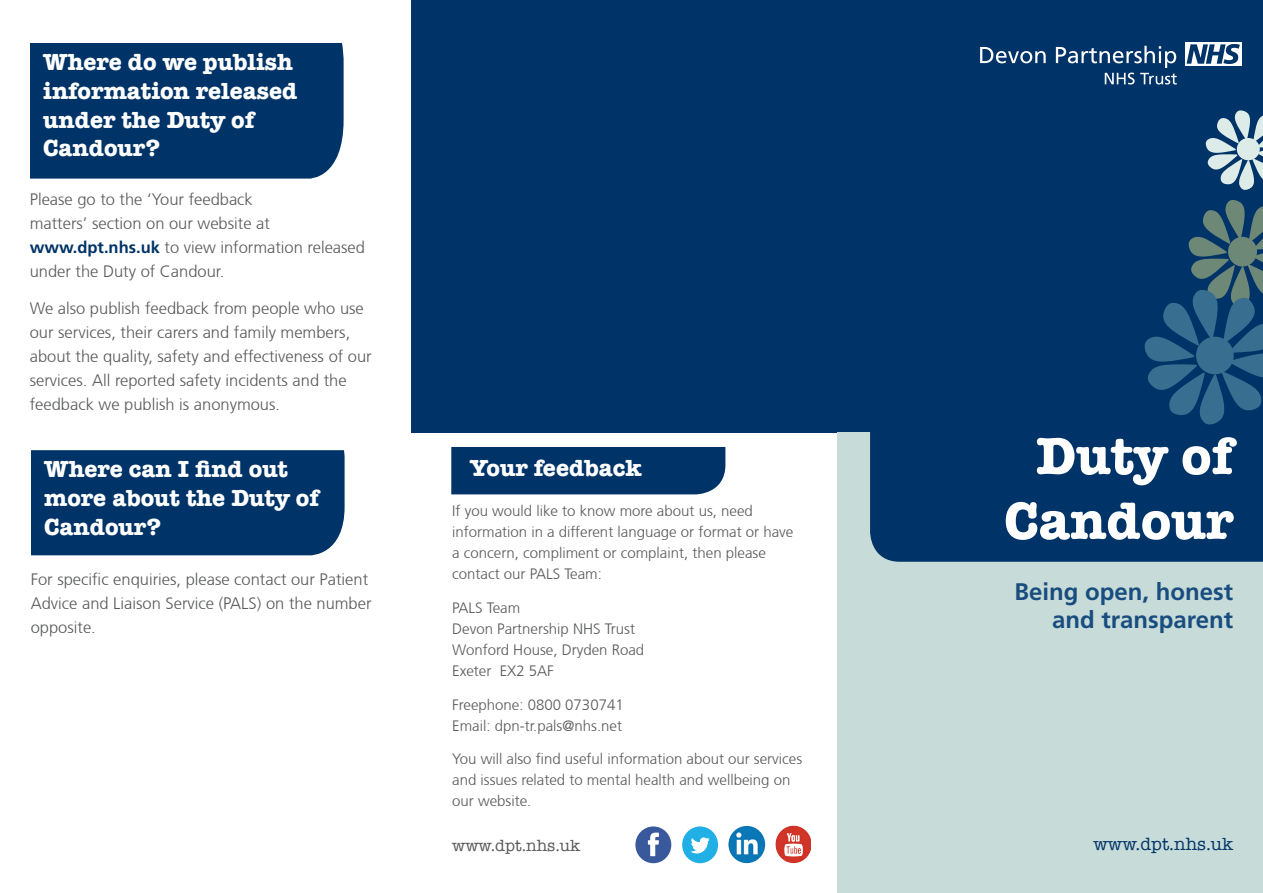
<style>
.page{position:relative;width:1263px;height:893px;background:#fff}
.page>*{position:absolute;margin:0;border:0;box-sizing:border-box;transform-origin:0 0}
.t1{font:700 54px/64.8px "American Typewriter";color:#fff;text-align:center}
.t2{font:700 24px/28.8px "American Typewriter";color:#fff}
.t3{font:700 24px/28.8px "Frutiger";color:#1a4d7f;text-align:right}
.t4{font:18px "American Typewriter";color:#003367}
.t5{font:300 16.5px/24px "Frutiger CE";color:#57585a}
.t6{font:16.5px "American Typewriter";color:#57585a}
.t7{font:300 15px/21px "Frutiger CE";color:#57585a}
.s1{font-family:"Frutiger";font-weight:700;color:#003367}
</style>
<div class="page">
<div style="left:31px;top:450px;width:314px;height:106px;background:#003367"></div>
<div style="left:417px;top:405px;width:308px;height:89px;background:#003367;border-radius:30px"></div>
<div style="left:411px;top:433px;width:40px;height:111px;background:#fff"></div>
<div style="left:417px;top:399px;width:318px;height:48px;background:#fff"></div>
<div style="left:30px;top:43px;width:314px;height:136px;background:#003367"></div>
<div style="left:411px;top:0;width:852px;height:432px;background:#003367"></div>
<div style="left:838px;top:433px;width:425px;height:460px;background:#c7dcd9"></div>
<svg style="left:1206px;top:110px;width:57px;height:80px"></svg>
<div style="left:1237px;top:138px;width:23px;height:22px;background:#ddebe9;border-radius:50%"></div>
<div style="left:870px;top:432px;width:393px;height:130px;background:#003367"></div>
<svg style="left:1144px;top:200px;width:119px;height:225px"></svg>
<div style="left:1196px;top:337px;width:38px;height:37px;background:#386e8f;border-radius:50%"></div>
<img style="left:775px;top:825px;width:36px;height:38px">
<img style="left:728px;top:826px;width:37px;height:37px;border-radius:18px">
<img style="left:635px;top:826px;width:36px;height:37px;border-radius:18px">
<img style="left:682px;top:826px;width:36px;height:37px;border-radius:18px">
<img style="left:1186px;top:43px;width:56px;height:22px">
<svg style="left:980px;top:46px;width:197px;height:39px"></svg>
<p class="t2" style="left:43px;top:46px;width:256px">Where do we publish information released under the Duty of<br>Candour?</p>
<p class="t5" style="left:30px;top:188px;width:337px">Please go to the ‘Your feedback<br>matters’ section on our website at <span class="s1">www.dpt.nhs.uk</span> to view information released under the Duty of Candour.</p>
<p class="t5" style="left:30px;top:296px;width:343px">We also publish feedback from people who use our services, their carers and family members, about the quality, safety and effectiveness of our services. All reported safety incidents and the feedback we publish is anonymous.</p>
<p class="t2" style="left:44px;top:454px;width:276px">Where can I find out more about the Duty of<br>Candour?</p>
<p class="t5" style="left:31px;top:567px;width:342px">For specific enquiries, please contact our Patient<br>Advice and Liaison Service (PALS) on the number opposite.</p>
<p class="t1" style="left:1004px;top:421px;width:231px">Duty of<br>Candour</p>
<p class="t2" style="left:470px;top:453px;width:173px">Your feedback</p>
<p class="t7" style="left:452px;top:500px;width:343px">If you would like to know more about us, need information in a different language or format or have a concern, compliment or complaint, then please contact our PALS Team:</p>
<p class="t7" style="left:452px;top:597px;width:194px">PALS Team<br>Devon Partnership NHS Trust<br>Wonford House, Dryden Road<br>Exeter EX2 5AF</p>
<p class="t7" style="left:452px;top:694px;width:173px">Freephone: 0800 0730741</p>
<p class="t7" style="left:452px;top:715px;width:171px">Email: dpn-tr.pals@nhs.net</p>
<p class="t7" style="left:452px;top:748px;width:352px">You will also find useful information about our services and issues related to mental health and wellbeing on our website.</p>
<p class="t6" style="left:452px;top:832px;width:130px">www.dpt.nhs.uk</p>
<p class="t4" style="left:1093px;top:830px;width:141px">www.dpt.nhs.uk</p>
<p class="t3" style="left:1014px;top:577px;width:220px">Being open, honest and transparent</p>
</div>
